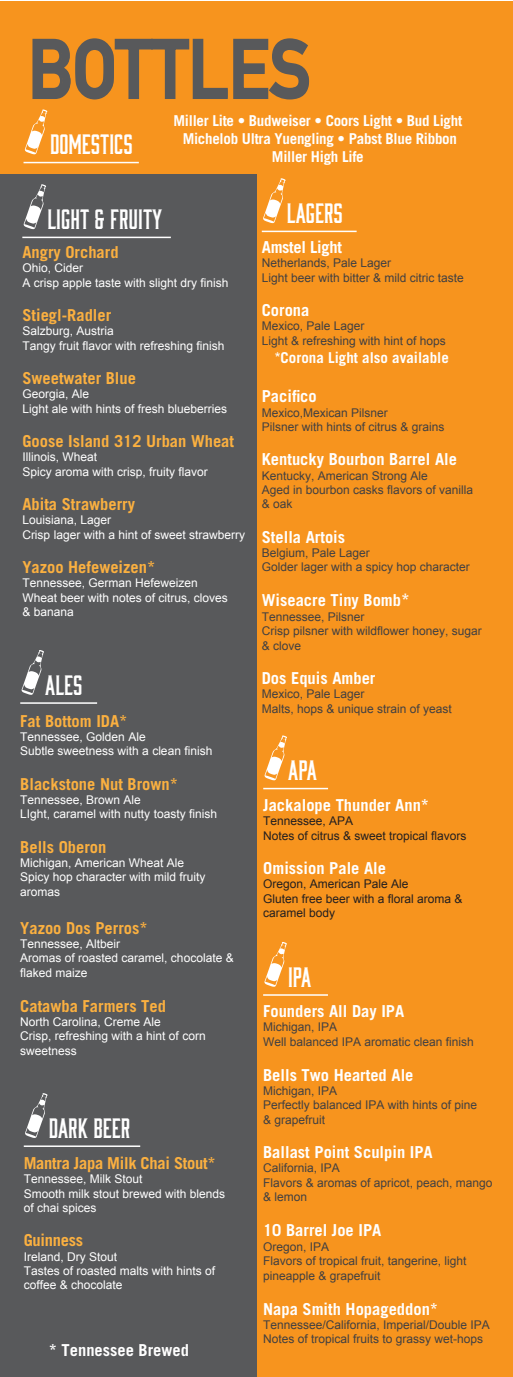
<style>
.page{position:relative;width:513px;height:1377px;background:#fff}
.page>*{position:absolute;margin:0;border:0;box-sizing:border-box;transform-origin:0 0}
.t1{font:700 80.4px "DIN Alternate";color:#58595b;scale:.91 1}
.t2{font:28.35px "Moonshiner";color:#fff}
.t3{font:700 16.5px "Trade Gothic LT Std";color:#fff}
.t4{font:700 16.5px "Trade Gothic LT Std";color:#fbb040}
.t5{font:700 16.5px "Trade Gothic LT Std";letter-spacing:-.02em;color:#fbb040}
.t6{font:700 16.5px "Trade Gothic LT Std";letter-spacing:-.02em;color:#fff}
.t7{font:700 15px/18px "Trade Gothic LT Std";letter-spacing:-.02em;color:#fff;text-align:center}
.t8{font:700 15px "Trade Gothic LT Std";color:#fff}
.t9{font:12px/14.4px "Arial";color:#fff}
.t10{font:12px/14.4px "Arial";color:#414042}
.t11{font:12px/14.4px "Arial";color:#231f20}
.s1{font-family:"Arial";font-weight:400}
.s2{font-size:17.25px}
</style>
<div class="page">
<div style="left:0;top:173px;width:400px;height:1204px;background:#58595b"></div>
<div style="left:257px;top:157px;width:256px;height:1220px;background:#f7941e"></div>
<div style="left:0;top:2px;width:513px;height:172px;background:#f7941e"></div>
<svg style="left:32px;top:38px;width:278px;height:62px"></svg>
<hr style="left:22px;top:237px;width:149px;height:1px;background:#fff">
<svg style="left:24px;top:184px;width:22px;height:45px"></svg>
<hr style="left:263px;top:994px;width:65px;height:2px;background:#fff">
<svg style="left:264px;top:942px;width:23px;height:45px"></svg>
<hr style="left:263px;top:788px;width:65px;height:1px;background:#fff">
<svg style="left:265px;top:736px;width:22px;height:44px"></svg>
<hr style="left:20px;top:702px;width:77px;height:2px;background:#fff">
<svg style="left:22px;top:650px;width:22px;height:45px"></svg>
<hr style="left:262px;top:231px;width:95px;height:1px;background:#fff">
<svg style="left:263px;top:178px;width:23px;height:45px"></svg>
<hr style="left:24px;top:1145px;width:116px;height:2px;background:#fff">
<svg style="left:25px;top:1093px;width:23px;height:45px"></svg>
<hr style="left:24px;top:162px;width:115px;height:1px;background:#fff">
<svg style="left:25px;top:109px;width:22px;height:45px"></svg>
<h1 class="t1" style="left:29px;top:8px;width:312px">BOTTLES</h1>
<h2 class="t2" style="left:50px;top:129px;width:84px">DOMESTICS</h2>
<p class="t7" style="left:173px;top:112px;width:290px">Miller Lite • Budweiser • Coors Light • Bud Light<br>Michelob Ultra Yuengling • Pabst Blue Ribbon<br>Miller High Life</p>
<h2 class="t2" style="left:47px;top:203px;width:117px">Light &amp; Fruity</h2>
<h2 class="t2" style="left:287px;top:197px;width:58px">LAGERS</h2>
<h3 class="t4" style="left:22px;top:242px;width:98px">Angry Orchard</h3>
<p class="t9" style="left:22px;top:261px;width:208px">Ohio, Cider<br>A crisp apple taste with slight dry finish</p>
<h3 class="t4" style="left:22px;top:305px;width:90px">Stiegl-Radler</h3>
<p class="t9" style="left:22px;top:324px;width:204px">Salzburg, Austria<br>Tangy fruit flavor with refreshing finish</p>
<h3 class="t4" style="left:22px;top:368px;width:115px">Sweetwater Blue</h3>
<p class="t9" style="left:22px;top:387px;width:206px">Georgia, Ale<br>Light ale with hints of fresh blueberries</p>
<h3 class="t4" style="left:22px;top:431px;width:213px">Goose Island 312 Urban Wheat</h3>
<p class="t9" style="left:22px;top:450px;width:187px">Illinois, Wheat<br>Spicy aroma with crisp, fruity flavor</p>
<h3 class="t4" style="left:22px;top:494px;width:114px">Abita Strawberry</h3>
<p class="t9" style="left:22px;top:513px;width:224px">Louisiana, Lager<br>Crisp lager with a hint of sweet strawberry</p>
<h3 class="t4" style="left:22px;top:557px;width:134px">Yazoo Hefeweizen*</h3>
<p class="t9" style="left:22px;top:576px;width:207px">Tennessee, German Hefeweizen<br>Wheat beer with notes of citrus, cloves &amp; banana</p>
<h2 class="t2" style="left:45px;top:669px;width:39px">ALES</h2>
<h3 class="t4" style="left:20px;top:711px;width:109px">Fat Bottom IDA*</h3>
<p class="t9" style="left:20px;top:730px;width:194px">Tennessee, Golden Ale<br>Subtle sweetness with a clean finish</p>
<h3 class="t4" style="left:20px;top:774px;width:159px">Blackstone Nut Brown*</h3>
<p class="t9" style="left:20px;top:793px;width:198px">Tennessee, Brown Ale<br>LIght, caramel with nutty toasty finish</p>
<h3 class="t4" style="left:20px;top:837px;width:88px">Bells Oberon</h3>
<p class="t9" style="left:20px;top:856px;width:187px">Michigan, American Wheat Ale<br>Spicy hop character with mild fruity aromas</p>
<h3 class="t4" style="left:20px;top:918px;width:129px">Yazoo Dos Perros*</h3>
<p class="t9" style="left:20px;top:937px;width:215px">Tennessee, Altbeir<br>Aromas of roasted caramel, chocolate &amp; flaked maize</p>
<h3 class="t4" style="left:20px;top:995px;width:147px">Catawba Farmers Ted</h3>
<p class="t9" style="left:20px;top:1015px;width:187px">North Carolina, Creme Ale<br>Crisp, refreshing with a hint of corn sweetness</p>
<h2 class="t2" style="left:49px;top:1112px;width:83px">DARK BEER</h2>
<h3 class="t5" style="left:24px;top:1153px;width:193px">Mantra Japa Milk Chai Stout*</h3>
<p class="t9" style="left:24px;top:1172px;width:203px">Tennessee, Milk Stout<br>Smooth milk stout brewed with blends of chai spices</p>
<h3 class="t5" style="left:24px;top:1230px;width:61px">Guinness</h3>
<p class="t9" style="left:24px;top:1249px;width:193px">Ireland, Dry Stout<br>Tastes of roasted malts with hints of coffee &amp; chocolate</p>
<h3 class="t3" style="left:49px;top:1340px;width:142px">* Tennessee Brewed</h3>
<h3 class="t6" style="left:262px;top:237px;width:82px">Amstel Light</h3>
<p class="t10" style="left:262px;top:256px;width:204px">Netherlands, Pale Lager<br>Light beer with bitter &amp; mild citric taste</p>
<h3 class="t3" style="left:262px;top:300px;width:49px">Corona</h3>
<p class="t10" style="left:262px;top:319px;width:186px">Mexico, Pale Lager<br>Light &amp; refreshing with hint of hops</p>
<p class="t8" style="left:275px;top:348px;width:176px"><span class="s1">*</span>Corona Light also available</p>
<h3 class="t3" style="left:262px;top:386px;width:57px">Pacifico</h3>
<p class="t10" style="left:262px;top:405px;width:184px">Mexico,Mexican Pilsner<br>Pilsner with hints of citrus &amp; grains</p>
<h3 class="t3" style="left:262px;top:449px;width:197px">Kentucky Bourbon Barrel Ale</h3>
<p class="t10" style="left:262px;top:468px;width:213px">Kentucky, American Strong Ale<br>Aged in bourbon casks flavors of vanilla &amp; oak</p>
<h3 class="t3" style="left:262px;top:527px;width:85px">Stella Artois</h3>
<p class="t10" style="left:262px;top:546px;width:210px">Belgium, Pale Lager<br>Golder lager with a spicy hop character</p>
<h3 class="t3" style="left:262px;top:590px;width:149px">Wiseacre Tiny Bomb<span class="s2">*</span></h3>
<p class="t10" style="left:262px;top:610px;width:222px">Tennessee, Pilsner<br>Crisp pilsner with wildflower honey, sugar &amp; clove</p>
<h3 class="t3" style="left:262px;top:668px;width:115px">Dos Equis Amber</h3>
<p class="t10" style="left:262px;top:687px;width:192px">Mexico, Pale Lager<br>Malts, hops &amp; unique strain of yeast</p>
<h2 class="t2" style="left:288px;top:755px;width:30px">APA</h2>
<h3 class="t3" style="left:263px;top:795px;width:167px">Jackalope Thunder Ann*</h3>
<p class="t11" style="left:263px;top:814px;width:205px">Tennessee, APA<br>Notes of citrus &amp; sweet tropical flavors</p>
<h3 class="t3" style="left:263px;top:858px;width:124px">Omission Pale Ale</h3>
<p class="t11" style="left:263px;top:877px;width:201px">Oregon, American Pale Ale<br>Gluten free beer with a floral aroma &amp; caramel body</p>
<h2 class="t2" style="left:288px;top:961px;width:25px">IPA</h2>
<h3 class="t3" style="left:263px;top:1001px;width:143px">Founders All Day IPA</h3>
<p class="t10" style="left:263px;top:1020px;width:212px">Michigan, IPA<br>Well balanced IPA aromatic clean finish</p>
<h3 class="t3" style="left:263px;top:1065px;width:152px">Bells Two Hearted Ale</h3>
<p class="t10" style="left:263px;top:1084px;width:216px">Michigan, IPA<br>Perfectly balanced IPA with hints of pine &amp; grapefruit</p>
<h3 class="t3" style="left:263px;top:1142px;width:171px">Ballast Point Sculpin IPA</h3>
<p class="t10" style="left:263px;top:1161px;width:231px">California, IPA<br>Flavors &amp; aromas of apricot, peach, mango &amp; lemon</p>
<h3 class="t3" style="left:263px;top:1220px;width:120px">10 Barrel Joe IPA</h3>
<p class="t10" style="left:263px;top:1239px;width:205px">Oregon, IPA<br>Flavors of tropical fruit, tangerine, light pineapple &amp; grapefruit</p>
<h3 class="t3" style="left:263px;top:1299px;width:177px">Napa Smith Hopageddon*</h3>
<p class="t10" style="left:263px;top:1318px;width:228px">Tennessee/California, Imperial/Double IPA<br>Notes of tropical fruits to grassy wet-hops</p>
</div>
